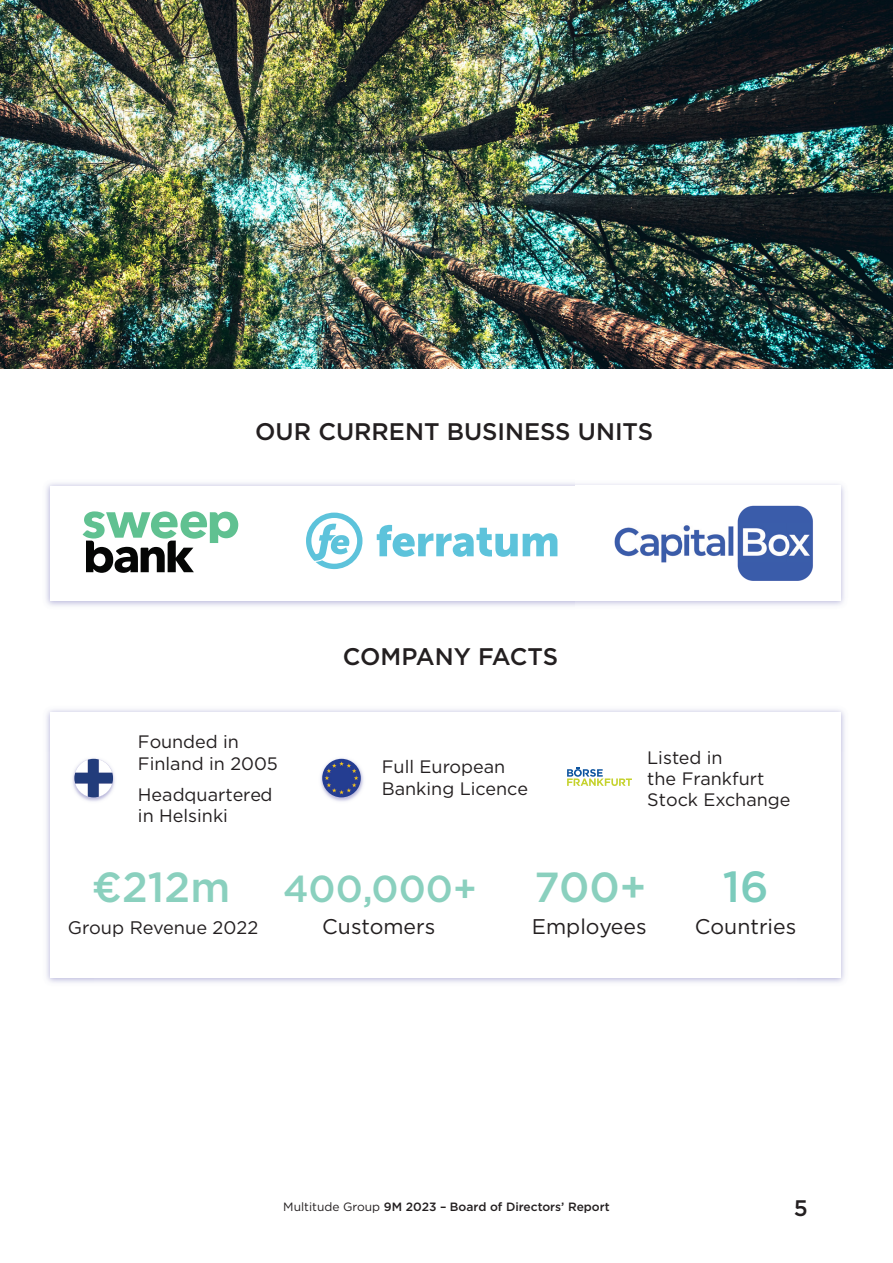
<style>
.page{position:relative;width:893px;height:1263px;background:#fff}
.page>*{position:absolute;margin:0;border:0;box-sizing:border-box;transform-origin:0 0}
.t1{font:500 43.5px "Gotham";color:#7bcbbc}
.t2{font:500 42px "Gotham";color:#8ad0be}
.t3{font:500 37.5px "Gotham";color:#8ad0be}
.t4{font:500 24px "Gotham";color:#231f20}
.t5{font:500 22.5px "Gotham";color:#231f20}
.t6{font:21.3px "Gotham";color:#231f20}
.t7{font:18.15px "Gotham";color:#231f20}
.t8{font:18px/21.6px "Gotham";color:#231f20}
.t9{font:500 12px "Gotham";color:#231f20}
.s1{font-weight:400}
</style>
<div class="page">
<img style="left:1px;top:0;width:892px;height:369px">
<svg style="left:0;top:0;width:1px;height:369px"></svg>
<img style="left:46px;top:483px;width:529px;height:123px">
<div style="left:50px;top:486px;width:790px;height:114px;background:#fff"></div>
<svg style="left:306px;top:513px;width:56px;height:56px"></svg>
<svg style="left:377px;top:525px;width:180px;height:32px"></svg>
<svg style="left:83px;top:511px;width:155px;height:62px"></svg>
<img style="left:804px;top:484px;width:40px;height:38px">
<img style="left:841px;top:522px;width:3px;height:45px">
<img style="left:804px;top:567px;width:40px;height:39px">
<img style="left:614px;top:486px;width:226px;height:114px">
<img style="left:46px;top:709px;width:799px;height:42px">
<img style="left:46px;top:751px;width:48px;height:232px">
<img style="left:796px;top:751px;width:49px;height:232px">
<div style="left:50px;top:712px;width:790px;height:265px;background:#fff"></div>
<img style="left:320px;top:758px;width:44px;height:44px">
<img style="left:322px;top:759px;width:39px;height:38px;border-radius:19px">
<img style="left:72px;top:758px;width:43px;height:44px">
<img style="left:74px;top:759px;width:39px;height:38px;border-radius:19px">
<svg style="left:567px;top:767px;width:65px;height:19px"></svg>
<h3 class="t4" style="left:255px;top:416px;width:399px">OUR CURRENT BUSINESS UNITS</h3>
<p class="t8" style="left:138px;top:731px;width:141px">Founded in<br>Finland in 2005</p>
<p class="t8" style="left:138px;top:783px;width:136px">Headquartered in Helsinki</p>
<h3 class="t4" style="left:343px;top:641px;width:217px">COMPANY FACTS</h3>
<p class="t8" style="left:382px;top:755px;width:148px;line-height:22.5px">Full European<br>Banking Licence</p>
<p class="t8" style="left:647px;top:746px;width:145px;line-height:21px">Listed in<br>the Frankfurt<br>Stock Exchange</p>
<h2 class="t2" style="left:92px;top:859px;width:140px">€212m</h2>
<h3 class="t3" style="left:283px;top:864px;width:195px">400,000+</h3>
<h2 class="t2" style="left:534px;top:859px;width:114px">700+</h2>
<h1 class="t1" style="left:723px;top:858px;width:47px">16</h1>
<p class="t7" style="left:68px;top:915px;width:192px">Group Revenue 2022</p>
<p class="t6" style="left:322px;top:912px;width:115px">Customers</p>
<p class="t6" style="left:532px;top:912px;width:116px">Employees</p>
<p class="t6" style="left:695px;top:912px;width:103px">Countries</p>
<p class="t9" style="left:283px;top:1199px;width:328px"><span class="s1">Multitude Group</span> 9M 2023 – Board of Directors’ Report</p>
<p class="t5" style="left:794px;top:1193px;width:16px">5</p>
</div>
